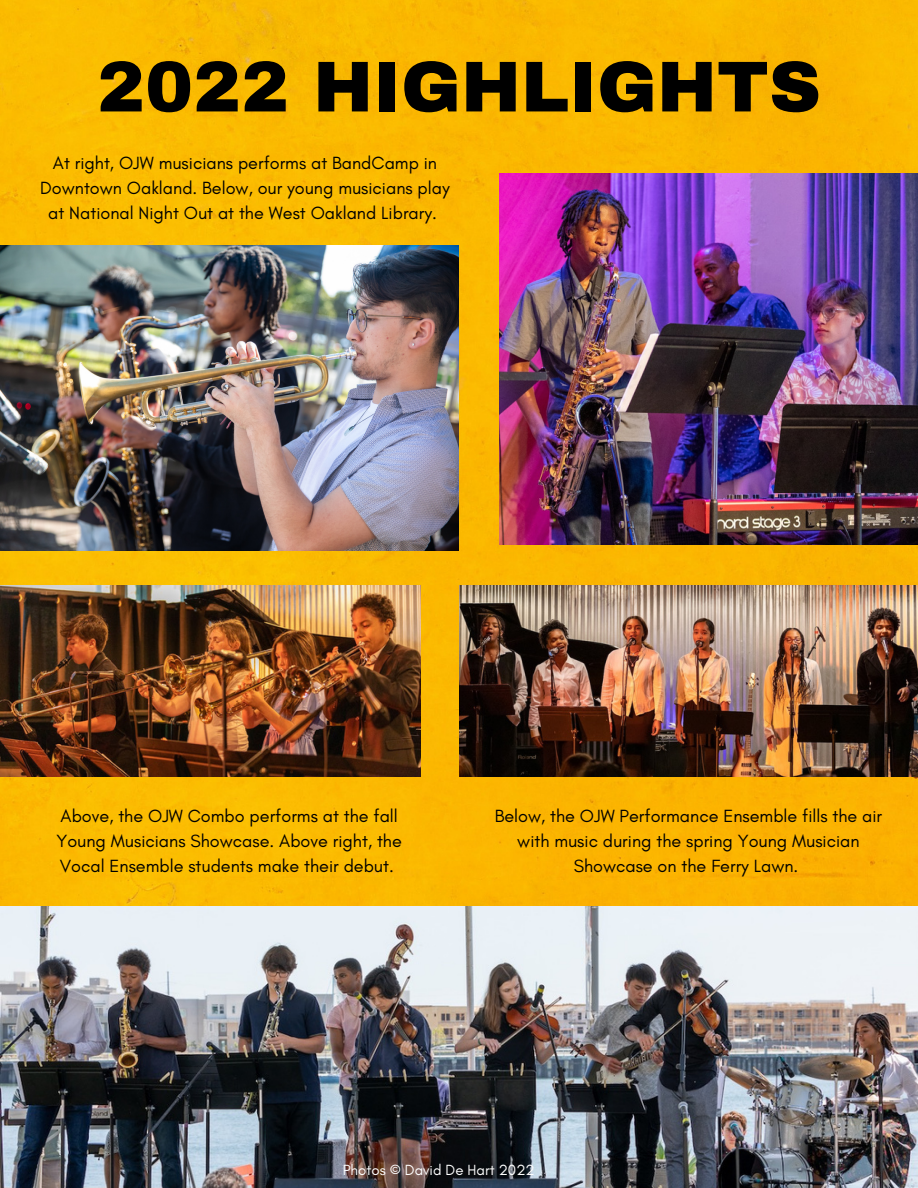
<style>
.page{position:relative;width:918px;height:1188px;background:#fff}
.page>*{position:absolute;margin:0;border:0;box-sizing:border-box;transform-origin:0 0}
.t1{font:900 72px "Archivo";color:#000}
.t2{font:18px/24.8px "Glacial Indifference";color:#000;text-align:center}
.t3{font:15px "Glacial Indifference";color:#fff}
</style>
<div class="page">
<img style="left:0;top:0;width:918px;height:906px">
<img style="left:0;top:245px;width:459px;height:305px">
<img style="left:0;top:585px;width:421px;height:192px">
<img style="left:500px;top:173px;width:418px;height:371px">
<img style="left:459px;top:585px;width:459px;height:192px">
<img style="left:0;top:906px;width:918px;height:282px">
<h1 class="t1" style="left:97px;top:48px;width:725px">2022 HIGHLIGHTS</h1>
<p class="t2" style="left:40px;top:151px;width:411px">At right, OJW musicians performs at BandCamp in<br>Downtown Oakland. Below, our young musicians play at National Night Out at the West Oakland Library.</p>
<p class="t2" style="left:57px;top:804px;width:347px;text-align:left">Above, the OJW Combo performs at the fall<br>Young Musicians Showcase. Above right, the<br>Vocal Ensemble students make their debut.</p>
<p class="t2" style="left:495px;top:804px;width:389px">Below, the OJW Performance Ensemble fills the air with music during the spring Young Musician<br>Showcase on the Ferry Lawn.</p>
<p class="t3" style="left:343px;top:1161px;width:194px">Photos © David De Hart 2022</p>
</div>
